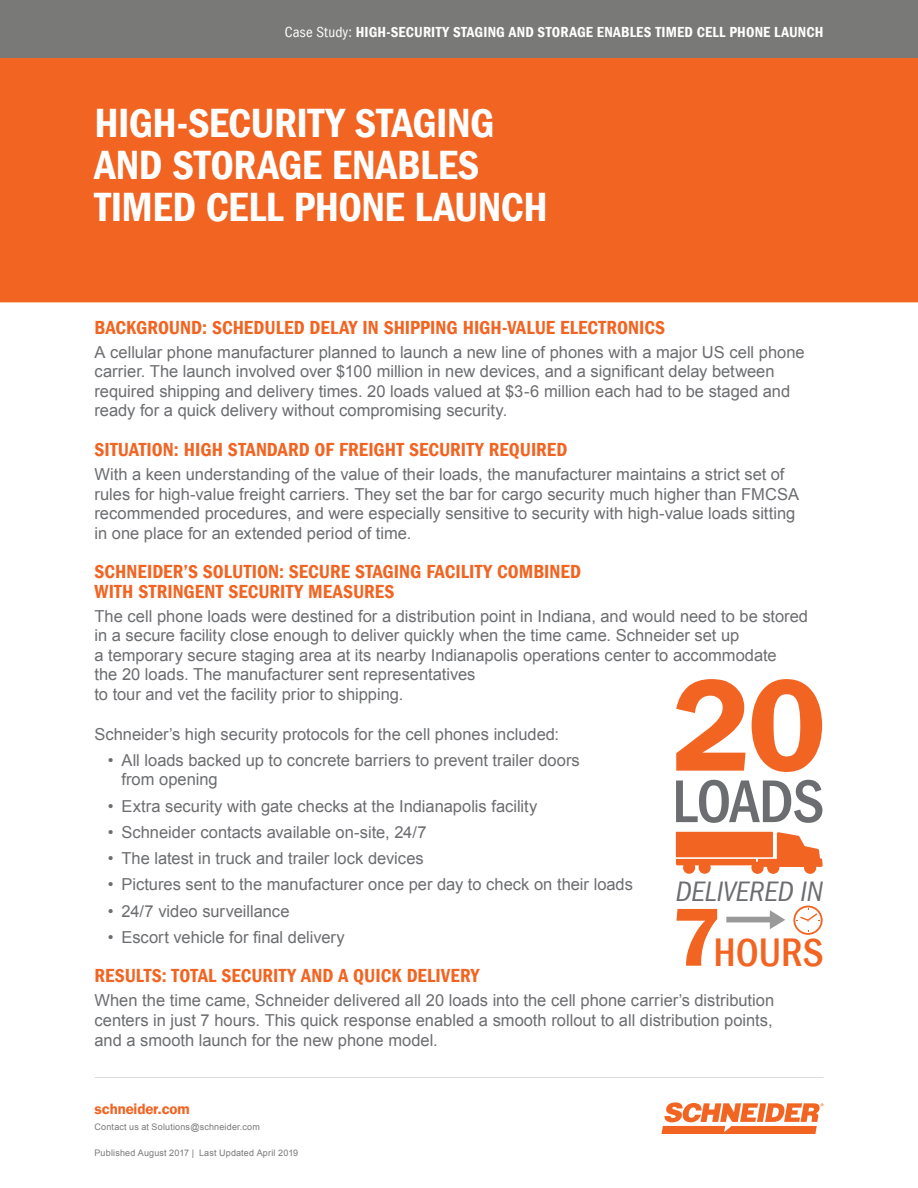
<style>
.page{position:relative;width:918px;height:1188px;background:#fff}
.page>*{position:absolute;margin:0;border:0;box-sizing:border-box;transform-origin:0 0}
.t1{font:131.55px "Franklin Gothic LT Com Dm";color:#f26422}
.t2{font:82.8px "Franklin Gothic LT Com Dm";color:#f26422}
.t3{font:500 condensed 62.4px "Franklin Gothic LT Com";letter-spacing:-.02em;color:#6c6d70}
.t4{font:42px/42px "Franklin Gothic LT Com Dm Cn";letter-spacing:-.01em;color:#fff}
.t5{font:500 condensed 40.95px "Franklin Gothic LT Com";color:#f26422}
.t6{font:italic condensed 28.95px "Franklin Gothic LT Com";color:#6c6d70}
.t7{font:19.5px/19.5px "Franklin Gothic LT Com Dm Cn";color:#f26422}
.t8{font:16.5px/19.5px "Arial";color:#6c6d70}
.t9{font:15px "Franklin Gothic LT Com Dm Cn";letter-spacing:.01em;color:#fff}
.t10{font:15px "Franklin Gothic LT Com Dm";letter-spacing:-.01em;color:#f26422}
.t11{font:9px "Arial";letter-spacing:.02em;color:#797978}
.s1{font-family:"Franklin Gothic LT Com";font-stretch:condensed}
</style>
<div class="page">
<div style="left:0;top:0;width:918px;height:58px;background:#797978"></div>
<div style="left:0;top:270px;width:918px;height:32px;background:#f26422"></div>
<hr style="left:94px;top:1077px;width:730px;height:1px;background:#dcddde">
<svg style="left:662px;top:1102px;width:162px;height:32px"></svg>
<div style="left:0;top:58px;width:918px;height:212px;background:#f26422"></div>
<svg style="left:676px;top:832px;width:147px;height:42px"></svg>
<div style="left:676px;top:832px;width:97px;height:25px;background:#f26422"></div>
<svg style="left:793px;top:906px;width:30px;height:29px"></svg>
<div style="left:726px;top:917px;width:51px;height:5px;background:#999"></div>
<svg style="left:770px;top:910px;width:15px;height:19px"></svg>
<p class="t9" style="left:285px;top:24px;width:540px"><span class="s1">Case Study:</span> HIGH-SECURITY STAGING AND STORAGE ENABLES TIMED CELL PHONE LAUNCH</p>
<h3 class="t4" style="left:94px;top:102px;width:455px">HIGH-SECURITY STAGING<br>AND STORAGE ENABLES<br>TIMED CELL PHONE LAUNCH</h3>
<p class="t7" style="left:94px;top:318px;width:572px">BACKGROUND: SCHEDULED DELAY IN SHIPPING HIGH-VALUE ELECTRONICS</p>
<p class="t8" style="left:94px;top:342px;width:712px">A cellular phone manufacturer planned to launch a new line of phones with a major US cell phone carrier. The launch involved over $100 million in new devices, and a significant delay between required shipping and delivery times. 20 loads valued at $3-6 million each had to be staged and ready for a quick delivery without compromising security.</p>
<p class="t7" style="left:94px;top:440px;width:474px">SITUATION: HIGH STANDARD OF FREIGHT SECURITY REQUIRED</p>
<p class="t8" style="left:94px;top:465px;width:706px">With a keen understanding of the value of their loads, the manufacturer maintains a strict set of rules for high-value freight carriers. They set the bar for cargo security much higher than FMCSA recommended procedures, and were especially sensitive to security with high-value loads sitting in one place for an extended period of time.</p>
<p class="t7" style="left:94px;top:562px;width:488px">SCHNEIDER’S SOLUTION: SECURE STAGING FACILITY COMBINED<br>WITH STRINGENT SECURITY MEASURES</p>
<p class="t8" style="left:94px;top:606px;width:715px">The cell phone loads were destined for a distribution point in Indiana, and would need to be stored in a secure facility close enough to deliver quickly when the time came. Schneider set up<br>a temporary secure staging area at its nearby Indianapolis operations center to accommodate<br>the 20 loads. The manufacturer sent representatives<br>to tour and vet the facility prior to shipping.</p>
<p class="t8" style="left:94px;top:724px;width:466px">Schneider’s high security protocols for the cell phones included:</p>
<p class="t8" style="left:121px;top:750px;width:460px;text-indent:-13px">• All loads backed up to concrete barriers to prevent trailer doors from opening</p>
<p class="t8" style="left:108px;top:796px;width:431px">• Extra security with gate checks at the Indianapolis facility</p>
<p class="t8" style="left:108px;top:822px;width:320px">• Schneider contacts available on-site, 24/7</p>
<p class="t8" style="left:108px;top:849px;width:317px">• The latest in truck and trailer lock devices</p>
<p class="t8" style="left:108px;top:875px;width:526px">• Pictures sent to the manufacturer once per day to check on their loads</p>
<p class="t8" style="left:108px;top:901px;width:183px">• 24/7 video surveillance</p>
<p class="t8" style="left:108px;top:927px;width:238px">• Escort vehicle for final delivery</p>
<p class="t7" style="left:94px;top:966px;width:386px">RESULTS: TOTAL SECURITY AND A QUICK DELIVERY</p>
<p class="t8" style="left:94px;top:991px;width:681px;text-align:justify">When the time came, Schneider delivered all 20 loads into the cell phone carrier’s distribution centers in just 7 hours. This quick response enabled a smooth rollout to all distribution points, and a smooth launch for the new phone model.</p>
<h1 class="t1" style="left:671px;top:648px;width:157px">20</h1>
<h3 class="t3" style="left:672px;top:766px;width:154px">LOADS</h3>
<h3 class="t6" style="left:676px;top:875px;width:149px">DELIVERED IN</h3>
<h2 class="t2" style="left:671px;top:888px;width:51px">7</h2>
<h3 class="t5" style="left:713px;top:929px;width:112px">HOURS</h3>
<p class="t10" style="left:94px;top:1100px;width:97px">schneider.com</p>
<p class="t11" style="left:94px;top:1121px;width:167px">Contact us at Solutions@schneider.com</p>
<p class="t11" style="left:94px;top:1147px;width:205px">Published August 2017 | Last Updated April 2019</p>
</div>
